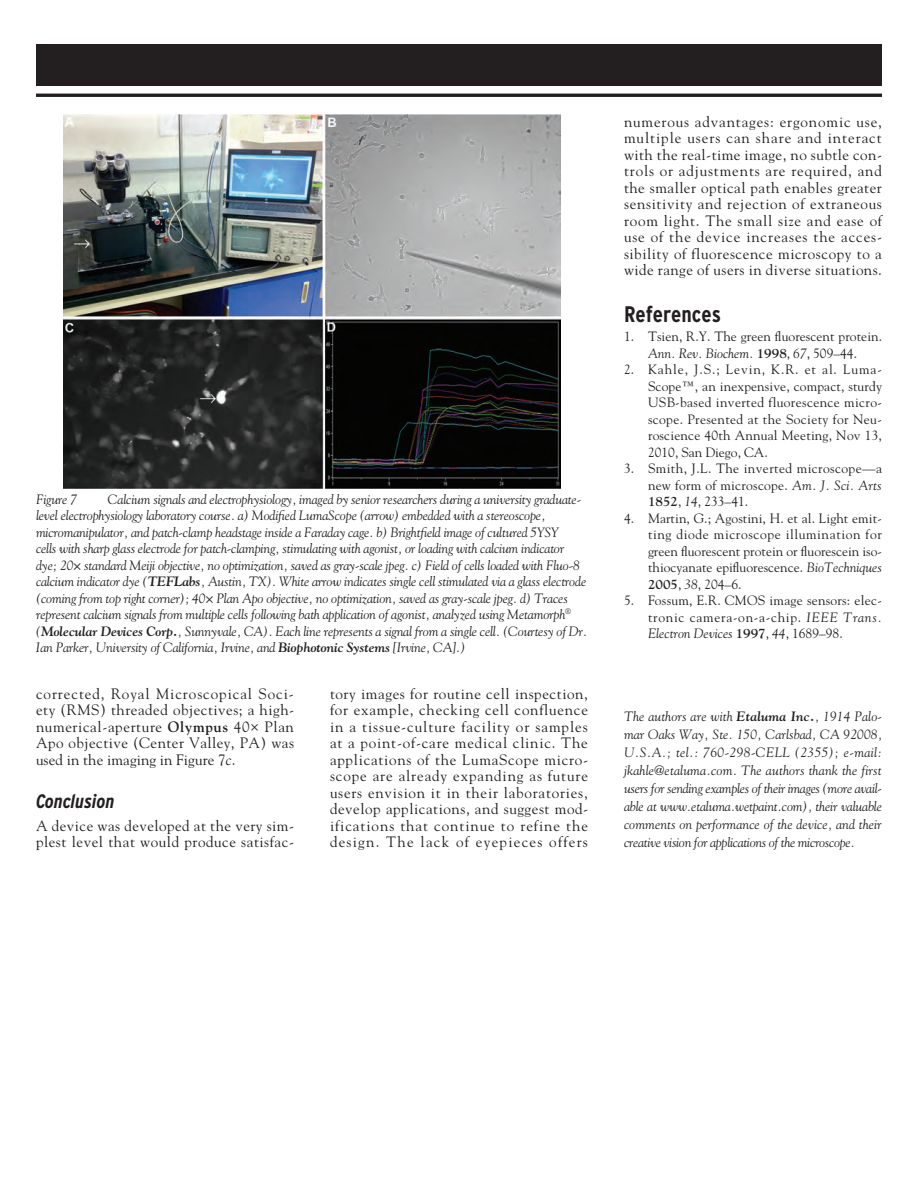
<style>
.page{position:relative;width:918px;height:1188px;background:#fff}
.page>*{position:absolute;margin:0;border:0;box-sizing:border-box;transform-origin:0 0}
.t1{font:700 condensed 22.5px "Interstate";color:#231f20}
.t2{font:italic 700 condensed 19.5px "Interstate";color:#231f20}
.t3{font:15px/16.5px "Goudy";letter-spacing:.03em;color:#231f20;text-align:justify}
.t4{font:italic 13.5px/16.5px "Goudy";letter-spacing:-.01em;color:#231f20;text-align:justify}
.t5{font:13.5px/16.5px "Goudy";letter-spacing:.015em;color:#231f20;text-align:justify}
.s1{font-weight:700}
.s2{font-style:italic}
</style>
<div class="page">
<hr style="left:36px;top:94px;width:846px;height:3px;background:#231f20">
<div style="left:36px;top:44px;width:846px;height:42px;background:#231f20"></div>
<img style="left:64px;top:115px;width:496px;height:374px">
<p class="t4" style="left:36px;top:491px;width:553px;text-align:left;text-indent:72px">Calcium signals and electrophysiology, imaged by senior researchers during a university graduate&shy;level electrophysiology laboratory course. a) Modified LumaScope (arrow) embedded with a stereoscope, micromanipulator, and patch-clamp headstage inside a Faraday cage. b) Brightfield image of cultured 5YSY<br>cells with sharp glass electrode for patch-clamping, stimulating with agonist, or loading with calcium indicator dye; 20× standard Meiji objective, no optimization, saved as gray-scale jpeg. c) Field of cells loaded with Fluo-8 calcium indicator dye (<span class="s1">TEFLabs</span>, Austin, TX). White arrow indicates single cell stimulated via a glass electrode (coming from top right corner); 40× Plan Apo objective, no optimization, saved as gray-scale jpeg. d) Traces represent calcium signals from multiple cells following bath application of agonist, analyzed using Metamorph<sup>® </sup>(<span class="s1">Molecular Devices Corp.</span>, Sunnyvale, CA). Each line represents a signal from a single cell. (Courtesy of Dr.<br>Ian Parker, University of California, Irvine, and <span class="s1">Biophotonic Systems</span> [Irvine, CA].)</p>
<p class="t3" style="left:36px;top:685px;width:260px">corrected, Royal Microscopical Soci&shy;ety (RMS) threaded objectives; a high&shy;numerical-aperture <span class="s1">Olympus</span> 40× Plan Apo objective (Center Valley, PA) was used in the imaging in Figure 7<span class="s2">c</span>.</p>
<h2 class="t2" style="left:36px;top:790px;width:80px">Conclusion</h2>
<p class="t3" style="left:36px;top:817px;width:260px">A device was developed at the very sim&shy;plest level that would produce satisfac-</p>
<p class="t4" style="left:36px;top:491px;width:43px">Figure 7</p>
<p class="t3" style="left:330px;top:685px;width:260px">tory images for routine cell inspection, for example, checking cell confluence in a tissue-culture facility or samples at a point-of-care medical clinic. The applications of the LumaScope micro&shy;scope are already expanding as future users envision it in their laboratories, develop applications, and suggest mod&shy;ifications that continue to refine the design. The lack of eyepieces offers</p>
<p class="t3" style="left:624px;top:113px;width:260px">numerous advantages: ergonomic use, multiple users can share and interact with the real-time image, no subtle con&shy;trols or adjustments are required, and the smaller optical path enables greater sensitivity and rejection of extraneous room light. The small size and ease of use of the device increases the acces&shy;sibility of fluorescence microscopy to a wide range of users in diverse situations.</p>
<h1 class="t1" style="left:624px;top:301px;width:99px">References</h1>
<p class="t5" style="left:624px;top:328px;width:260px;text-align:center">1. Tsien, R.Y. The green fluorescent protein.<br><span class="s2">Ann. Rev. Biochem.</span> <span class="s1">1998</span>, <span class="s2">67</span>, 509–44.</p>
<p class="t5" style="left:648px;top:361px;width:236px;text-indent:-24px">2. Kahle, J.S.; Levin, K.R. et al. Luma-Scope™, an inexpensive, compact, sturdy USB-based inverted fluorescence micro&shy;scope. Presented at the Society for Neu&shy;roscience 40th Annual Meeting, Nov 13, 2010, San Diego, CA.</p>
<p class="t5" style="left:648px;top:460px;width:236px;text-indent:-24px">3. Smith, J.L. The inverted microscope—a new form of microscope. <span class="s2">Am. J. Sci. Arts </span><span class="s1">1852</span>, <span class="s2">14</span>, 233–41.</p>
<p class="t5" style="left:648px;top:510px;width:236px;text-indent:-24px">4. Martin, G.; Agostini, H. et al. Light emit&shy;ting diode microscope illumination for green fluorescent protein or fluorescein iso&shy;thiocyanate epifluorescence. <span class="s2">BioTechniques </span><span class="s1">2005</span>, <span class="s2">38</span>, 204–6.</p>
<p class="t5" style="left:648px;top:592px;width:236px;text-indent:-24px">5. Fossum, E.R. CMOS image sensors: elec&shy;tronic camera-on-a-chip. <span class="s2">IEEE Trans.<br>Electron Devices</span> <span class="s1">1997</span>, <span class="s2">44</span>, 1689–98.</p>
<p class="t4" style="left:624px;top:707px;width:260px;line-height:18px">The authors are with <span class="s1">Etaluma Inc.</span>, 1914 Palo&shy;mar Oaks Way, Ste. 150, Carlsbad, CA 92008, U.S.A.; tel.: 760-298-CELL (2355); e-mail: jkahle@etaluma.com. The authors thank the first users for sending examples of their images (more avail&shy;able at www.etaluma.wetpaint.com), their valuable comments on performance of the device, and their creative vision for applications of the microscope.</p>
</div>
